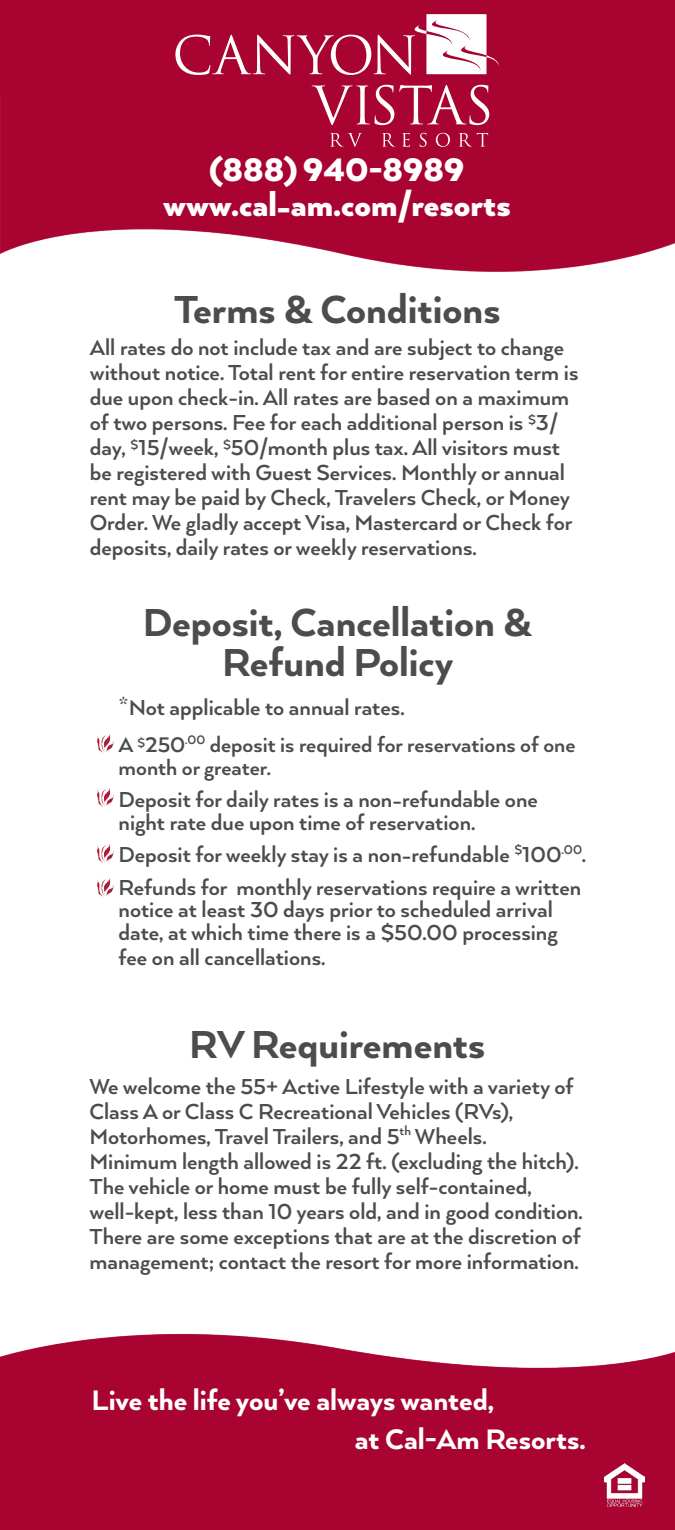
<style>
.page{position:relative;width:675px;height:1530px;background:#fff}
.page>*{position:absolute;margin:0;border:0;box-sizing:border-box;transform-origin:0 0}
.t1{font:800 45px "Arquitecta";color:#4b4c4d}
.t2{font:900 37.5px "Arquitecta";color:#fff}
.t3{font:800 32.5px "Arquitecta";color:#fff}
.t4{font:700 25px/25px "Arquitecta";color:#4b4c4d}
.t5{font:700 24.5px/22.5px "Arquitecta";color:#4b4c4d}
</style>
<div class="page">
<img style="left:0;top:94px;width:675px;height:178px">
<img style="left:0;top:1334px;width:675px;height:101px">
<div style="left:0;top:0;width:675px;height:94px;background:#a90332"></div>
<div style="left:0;top:1435px;width:675px;height:95px;background:#a90332"></div>
<img style="left:98px;top:788px;width:15px;height:19px">
<img style="left:98px;top:734px;width:15px;height:19px">
<img style="left:98px;top:844px;width:15px;height:18px">
<img style="left:604px;top:1463px;width:41px;height:44px">
<img style="left:98px;top:878px;width:15px;height:19px">
<svg style="left:312px;top:85px;width:177px;height:40px"></svg>
<svg style="left:175px;top:14px;width:324px;height:61px"></svg>
<svg style="left:330px;top:133px;width:32px;height:14px"></svg>
<svg style="left:382px;top:133px;width:14px;height:14px"></svg>
<svg style="left:402px;top:133px;width:8px;height:14px"></svg>
<svg style="left:420px;top:133px;width:7px;height:14px"></svg>
<svg style="left:436px;top:133px;width:14px;height:14px"></svg>
<svg style="left:459px;top:133px;width:29px;height:14px"></svg>
<p class="t2" style="left:209px;top:146px;width:257px">(888) 940-8989</p>
<p class="t2" style="left:163px;top:181px;width:349px">www.cal-am.com/resorts</p>
<p class="t1" style="left:174px;top:282px;width:328px">Terms &amp; Conditions</p>
<p class="t4" style="left:90px;top:334px;width:490px">All rates do not include tax and are subject to change without notice. Total rent for entire reservation term is due upon check-in. All rates are based on a maximum of two persons. Fee for each additional person is <sup>$</sup>3/ day, <sup>$</sup>15/week, <sup>$</sup>50/month plus tax. All visitors must be registered with Guest Services. Monthly or annual rent may be paid by Check, Travelers Check, or Money Order. We gladly accept Visa, Mastercard or Check for deposits, daily rates or weekly reservations.</p>
<p class="t1" style="left:143px;top:595px;width:391px">Deposit, Cancellation &amp;</p>
<p class="t1" style="left:222px;top:635px;width:233px">Refund Policy</p>
<p class="t4" style="left:119px;top:694px;width:288px">*Not applicable to annual rates.</p>
<p class="t5" style="left:119px;top:733px;width:459px">A <sup>$</sup>250<sup>.00</sup> deposit is required for reservations of one month or greater.</p>
<p class="t4" style="left:119px;top:787px;width:421px;line-height:22.5px">Deposit for daily rates is a non-refundable one night rate due upon time of reservation.</p>
<p class="t4" style="left:119px;top:841px;width:469px">Deposit for weekly stay is a non-refundable <sup>$</sup>100<sup>.00</sup>.</p>
<p class="t4" style="left:119px;top:875px;width:464px;line-height:22.5px">Refunds for monthly reservations require a written notice at least 30 days prior to scheduled arrival date, at which time there is a $50.00 processing</p>
<p class="t4" style="left:119px;top:944px;width:208px">fee on all cancellations.</p>
<p class="t1" style="left:189px;top:1017px;width:298px">RV Requirements</p>
<p class="t4" style="left:89px;top:1073px;width:485px">We welcome the 55+ Active Lifestyle with a variety of<br>Class A or Class C Recreational Vehicles (RVs),</p>
<p class="t4" style="left:89px;top:1123px;width:399px">Motorhomes, Travel Trailers, and 5<sup>th</sup> Wheels.</p>
<p class="t4" style="left:89px;top:1148px;width:495px">Minimum length allowed is 22 ft. (excluding the hitch).<br>The vehicle or home must be fully self-contained, well-kept, less than 10 years old, and in good condition.<br>There are some exceptions that are at the discretion of management; contact the resort for more information.</p>
<p class="t3" style="left:92px;top:1380px;width:404px">Live the life you’ve always wanted,</p>
<p class="t3" style="left:355px;top:1419px;width:232px">at Cal-Am Resorts.</p>
</div>
